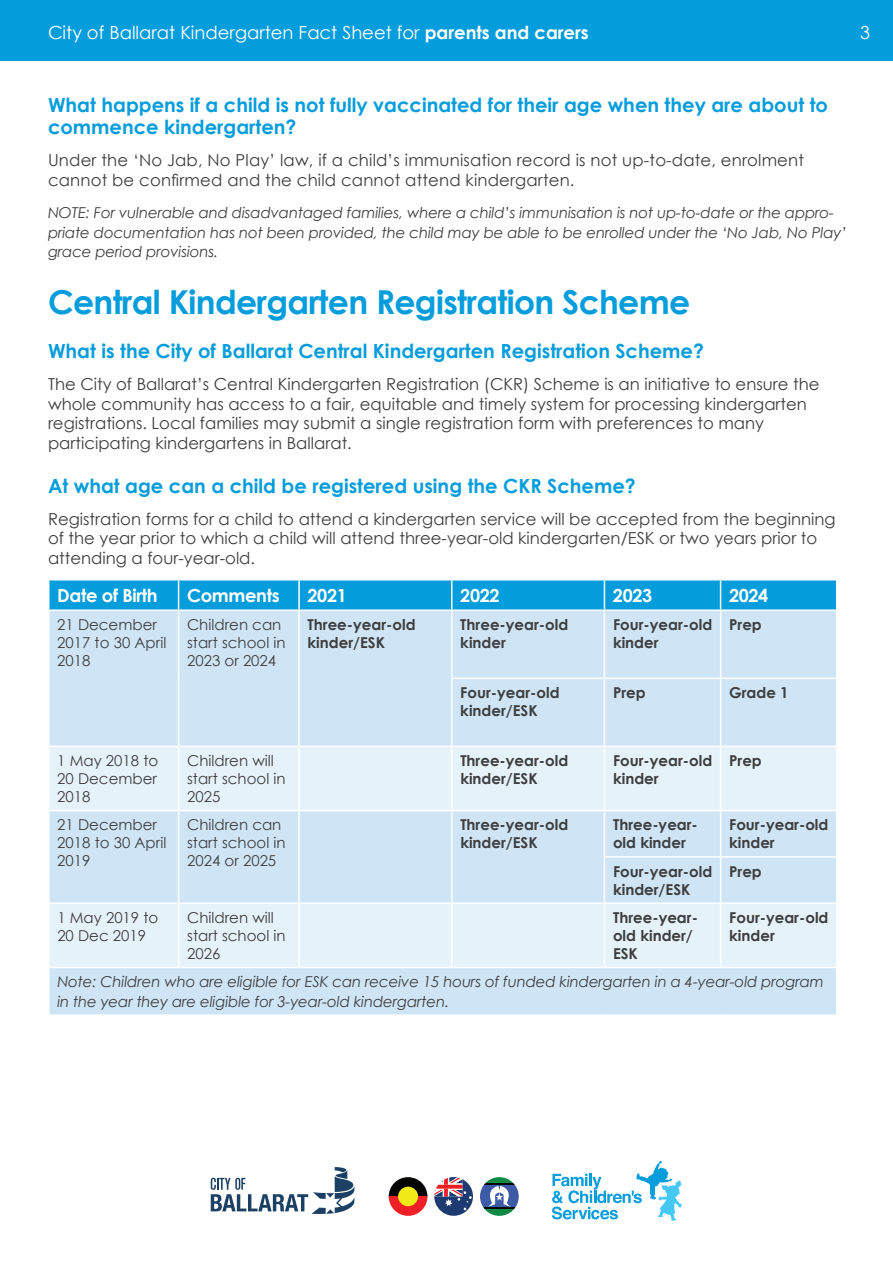
<style>
.page{position:relative;width:893px;height:1263px;background:#fff}
.page>*{position:absolute;margin:0;border:0;box-sizing:border-box;transform-origin:0 0}
.t1{font:700 33px "Century Gothic";letter-spacing:-.02em;color:#069ddc}
.t2{font:700 19.5px/22.5px "Century Gothic";color:#069ddc}
.t3{font:18px "Century Gothic";color:#fff}
.t4{font:700 18px "Century Gothic";letter-spacing:-.02em;color:#fff}
.t5{font:16.5px/19.5px "Century Gothic";color:#3e3e3f}
.t6{font:italic 15px/19.5px "Century Gothic";letter-spacing:-.01em;color:#3e3e3f}
.t7{font:700 15px/18px "Century Gothic";color:#3e3e3f}
.t8{font:15px/18px "Century Gothic";color:#3e3e3f}
.s1{font-weight:700}
</style>
<div class="page">
<svg style="left:211px;top:1167px;width:143px;height:47px"></svg>
<svg style="left:434px;top:1177px;width:39px;height:39px"></svg>
<svg style="left:389px;top:1177px;width:38px;height:19px"></svg>
<svg style="left:389px;top:1196px;width:38px;height:20px"></svg>
<div style="left:398px;top:1187px;width:20px;height:19px;background:#f1ea17;border-radius:50%"></div>
<svg style="left:484px;top:1209px;width:30px;height:7px"></svg>
<svg style="left:485px;top:1177px;width:28px;height:6px"></svg>
<hr style="left:480px;top:1183px;width:39px;height:2px;background:#040503">
<hr style="left:480px;top:1207px;width:39px;height:2px;background:#040503">
<div style="left:480px;top:1185px;width:39px;height:22px;background:#3c5aa6"></div>
<svg style="left:488px;top:1186px;width:23px;height:21px"></svg>
<svg style="left:552px;top:1161px;width:131px;height:60px"></svg>
<div style="left:0;top:0;width:893px;height:61px;background:#069ddc"></div>
<div style="left:50px;top:611px;width:786px;height:403px;background:#cfe5f6"></div>
<svg style="left:50px;top:747px;width:786px;height:220px;background:#dcecf8"></svg>
<div style="left:49px;top:580px;width:788px;height:29px;background:#069ddc"></div>
<hr style="left:178px;top:611px;width:1px;height:67px;background:#fff">
<hr style="left:298px;top:611px;width:2px;height:67px;background:#fff">
<hr style="left:451px;top:611px;width:1px;height:66px;background:#fff">
<hr style="left:604px;top:611px;width:1px;height:66px;background:#fff">
<hr style="left:720px;top:611px;width:1px;height:66px;background:#fff">
<hr style="left:178px;top:678px;width:1px;height:68px;background:#fff">
<hr style="left:298px;top:678px;width:2px;height:68px;background:#fff">
<hr style="left:451px;top:677px;width:153px;height:2px;background:#fff">
<hr style="left:451px;top:679px;width:1px;height:67px;background:#fff">
<hr style="left:604px;top:677px;width:117px;height:2px;background:#fff">
<hr style="left:604px;top:679px;width:1px;height:67px;background:#fff">
<hr style="left:721px;top:677px;width:116px;height:2px;background:#fff">
<hr style="left:720px;top:679px;width:1px;height:67px;background:#fff">
<hr style="left:48px;top:746px;width:131px;height:1px;background:#fff">
<hr style="left:179px;top:746px;width:120px;height:1px;background:#fff">
<hr style="left:178px;top:747px;width:1px;height:63px;background:#fff">
<hr style="left:299px;top:746px;width:153px;height:1px;background:#fff">
<hr style="left:298px;top:747px;width:2px;height:63px;background:#fff">
<hr style="left:452px;top:746px;width:152px;height:1px;background:#fff">
<hr style="left:451px;top:747px;width:1px;height:63px;background:#fff">
<hr style="left:604px;top:746px;width:117px;height:1px;background:#fff">
<hr style="left:604px;top:747px;width:1px;height:63px;background:#fff">
<hr style="left:721px;top:746px;width:116px;height:1px;background:#fff">
<hr style="left:720px;top:747px;width:1px;height:63px;background:#fff">
<hr style="left:48px;top:810px;width:131px;height:1px;background:#fff">
<hr style="left:179px;top:810px;width:120px;height:1px;background:#fff">
<hr style="left:178px;top:811px;width:1px;height:46px;background:#fff">
<hr style="left:299px;top:810px;width:153px;height:1px;background:#fff">
<hr style="left:298px;top:811px;width:2px;height:46px;background:#fff">
<hr style="left:452px;top:810px;width:152px;height:1px;background:#fff">
<hr style="left:451px;top:811px;width:1px;height:46px;background:#fff">
<hr style="left:604px;top:810px;width:117px;height:1px;background:#fff">
<hr style="left:604px;top:811px;width:1px;height:45px;background:#fff">
<hr style="left:721px;top:810px;width:116px;height:1px;background:#fff">
<hr style="left:720px;top:811px;width:1px;height:45px;background:#fff">
<hr style="left:178px;top:857px;width:1px;height:45px;background:#fff">
<hr style="left:298px;top:857px;width:2px;height:45px;background:#fff">
<hr style="left:451px;top:857px;width:1px;height:45px;background:#fff">
<hr style="left:604px;top:856px;width:117px;height:2px;background:#fff">
<hr style="left:604px;top:858px;width:1px;height:44px;background:#fff">
<hr style="left:721px;top:856px;width:116px;height:2px;background:#fff">
<hr style="left:720px;top:858px;width:1px;height:44px;background:#fff">
<hr style="left:48px;top:902px;width:131px;height:2px;background:#fff">
<hr style="left:179px;top:902px;width:120px;height:2px;background:#fff">
<hr style="left:178px;top:904px;width:1px;height:63px;background:#fff">
<hr style="left:299px;top:902px;width:153px;height:2px;background:#fff">
<hr style="left:298px;top:904px;width:2px;height:63px;background:#fff">
<hr style="left:452px;top:902px;width:152px;height:2px;background:#fff">
<hr style="left:451px;top:904px;width:1px;height:63px;background:#fff">
<hr style="left:604px;top:902px;width:117px;height:2px;background:#fff">
<hr style="left:604px;top:904px;width:1px;height:63px;background:#fff">
<hr style="left:721px;top:902px;width:116px;height:2px;background:#fff">
<hr style="left:720px;top:904px;width:1px;height:63px;background:#fff">
<hr style="left:48px;top:967px;width:131px;height:1px;background:#fff">
<hr style="left:179px;top:967px;width:120px;height:1px;background:#fff">
<hr style="left:299px;top:967px;width:153px;height:1px;background:#fff">
<hr style="left:452px;top:967px;width:152px;height:1px;background:#fff">
<hr style="left:604px;top:967px;width:117px;height:1px;background:#fff">
<hr style="left:721px;top:967px;width:116px;height:1px;background:#fff">
<p class="t3" style="left:48px;top:20px;width:542px">City of Ballarat Kindergarten Fact Sheet for <span class="s1">parents and carers</span></p>
<p class="t3" style="left:860px;top:20px;width:11px">3</p>
<p class="t2" style="left:48px;top:92px;width:781px">What happens if a child is not fully vaccinated for their age when they are about to commence kindergarten?</p>
<p class="t5" style="left:48px;top:150px;width:757px">Under the ‘No Jab, No Play’ law, if a child’s immunisation record is not up-to-date, enrolment cannot be confirmed and the child cannot attend kindergarten.</p>
<p class="t6" style="left:48px;top:203px;width:800px">NOTE: For vulnerable and disadvantaged families, where a child’s immunisation is not up-to-date or the appro&shy;priate documentation has not been provided, the child may be able to be enrolled under the ‘No Jab, No Play’ grace period provisions.</p>
<h1 class="t1" style="left:48px;top:277px;width:644px">Central Kindergarten Registration Scheme</h1>
<p class="t2" style="left:48px;top:339px;width:657px">What is the City of Ballarat Central Kindergarten Registration Scheme?</p>
<p class="t5" style="left:48px;top:374px;width:773px">The City of Ballarat’s Central Kindergarten Registration (CKR) Scheme is an initiative to ensure the whole community has access to a fair, equitable and timely system for processing kindergarten registrations. Local families may submit a single registration form with preferences to many participating kindergartens in Ballarat.</p>
<p class="t2" style="left:48px;top:473px;width:589px">At what age can a child be registered using the CKR Scheme?</p>
<p class="t5" style="left:48px;top:509px;width:789px">Registration forms for a child to attend a kindergarten service will be accepted from the beginning of the year prior to which a child will attend three-year-old kindergarten/ESK or two years prior to attending a four-year-old.</p>
<p class="t4" style="left:57px;top:581px;width:102px">Date of Birth</p>
<p class="t4" style="left:187px;top:581px;width:94px">Comments</p>
<p class="t4" style="left:308px;top:581px;width:41px">2021</p>
<p class="t4" style="left:460px;top:581px;width:41px">2022</p>
<p class="t4" style="left:613px;top:581px;width:41px">2023</p>
<p class="t4" style="left:729px;top:581px;width:41px">2024</p>
<p class="t8" style="left:57px;top:615px;width:111px">21 December<br>2017 to 30 April<br>2018</p>
<p class="t8" style="left:187px;top:615px;width:100px">Children can start school in<br>2023 or 2024</p>
<p class="t7" style="left:308px;top:615px;width:109px">Three-year-old kinder/ESK</p>
<p class="t7" style="left:460px;top:615px;width:109px">Three-year-old kinder</p>
<p class="t7" style="left:613px;top:615px;width:101px">Four-year-old kinder</p>
<p class="t7" style="left:729px;top:615px;width:34px">Prep</p>
<p class="t7" style="left:460px;top:683px;width:101px">Four-year-old kinder/ESK</p>
<p class="t7" style="left:613px;top:683px;width:34px">Prep</p>
<p class="t7" style="left:729px;top:683px;width:61px">Grade 1</p>
<p class="t8" style="left:57px;top:751px;width:102px;text-align:justify">1 May 2018 to 20 December 2018</p>
<p class="t8" style="left:187px;top:751px;width:100px">Children will start school in<br>2025</p>
<p class="t7" style="left:460px;top:751px;width:109px">Three-year-old kinder/ESK</p>
<p class="t7" style="left:613px;top:751px;width:101px">Four-year-old kinder</p>
<p class="t7" style="left:729px;top:751px;width:34px">Prep</p>
<p class="t8" style="left:57px;top:816px;width:111px">21 December<br>2018 to 30 April<br>2019</p>
<p class="t8" style="left:187px;top:816px;width:100px">Children can start school in<br>2024 or 2025</p>
<p class="t7" style="left:460px;top:815px;width:109px">Three-year-old kinder/ESK</p>
<p class="t7" style="left:613px;top:815px;width:86px">Three-year&shy;old kinder</p>
<p class="t7" style="left:729px;top:815px;width:101px">Four-year-old kinder</p>
<p class="t7" style="left:613px;top:861px;width:101px">Four-year-old kinder/ESK</p>
<p class="t7" style="left:729px;top:861px;width:34px">Prep</p>
<p class="t8" style="left:57px;top:908px;width:102px">1 May 2019 to<br>20 Dec 2019</p>
<p class="t8" style="left:187px;top:908px;width:100px">Children will start school in<br>2026</p>
<p class="t7" style="left:613px;top:908px;width:86px">Three-year&shy;old kinder/<br>ESK</p>
<p class="t7" style="left:729px;top:908px;width:101px">Four-year-old kinder</p>
<p class="t6" style="left:57px;top:972px;width:768px">Note: Children who are eligible for ESK can receive 15 hours of funded kindergarten in a 4-year-old program in the year they are eligible for 3-year-old kindergarten.</p>
</div>
